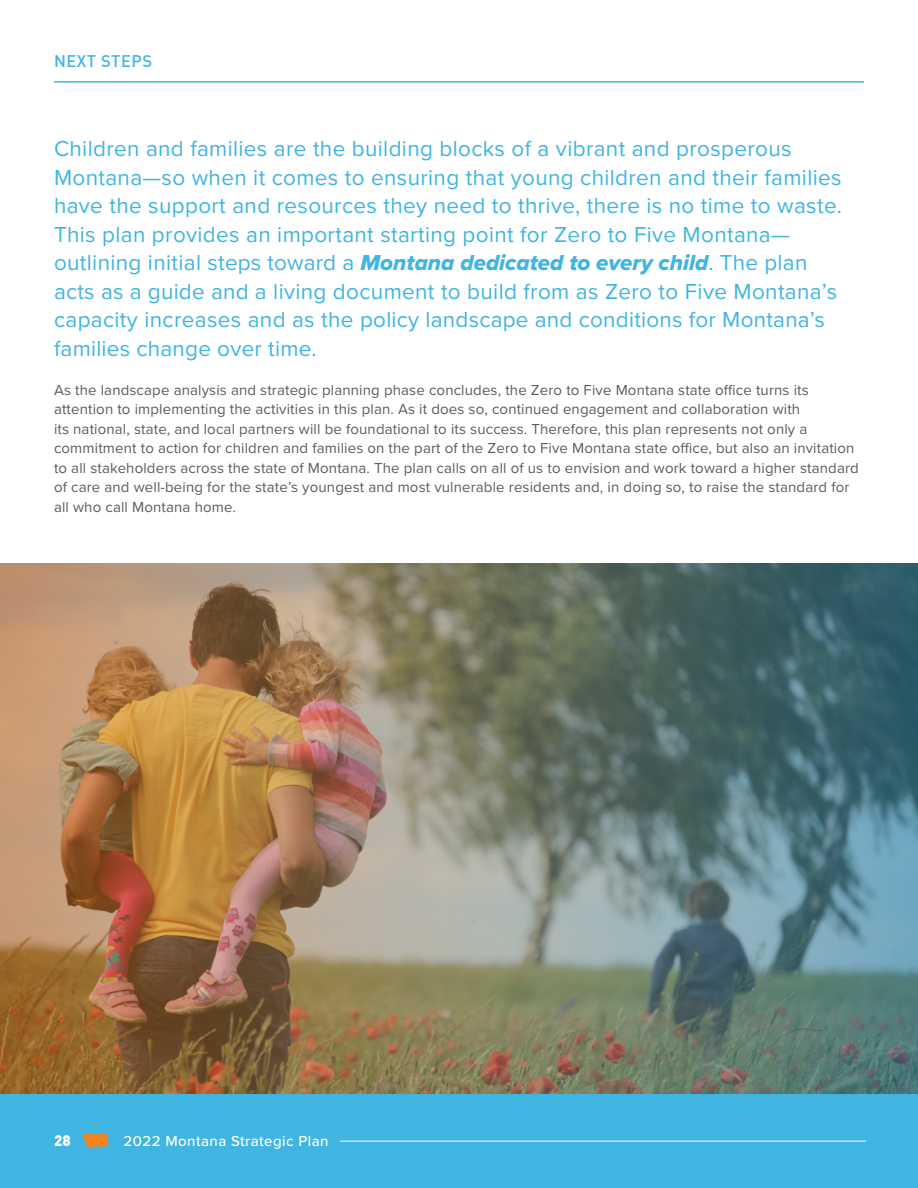
<style>
.page{position:relative;width:918px;height:1188px;background:#fff}
.page>*{position:absolute;margin:0;border:0;box-sizing:border-box;transform-origin:0 0}
.t1{font:22.5px/28.5px "Proxima Nova";letter-spacing:.015em;color:#40b5e2}
.t2{font:500 16.5px "DIN Pro";letter-spacing:.03em;color:#40b5e2}
.t3{font:15px/19.5px "Proxima Nova";letter-spacing:.01em;color:#585d63}
.t4{font:500 15px "Proxima Nova";letter-spacing:.03em;color:#fff}
.t5{font:900 15px "DIN Pro";color:#fff}
.s1{font-family:"Proxima Nova Extrabld It"}
</style>
<div class="page">
<div style="left:0;top:1084px;width:918px;height:104px;background:#40b5e2"></div>
<svg style="left:83px;top:1134px;width:25px;height:14px"></svg>
<hr style="left:340px;top:1141px;width:526px;height:1px;background:#fff">
<hr style="left:54px;top:81px;width:810px;height:2px;background:#40b5e2">
<img style="left:0;top:564px;width:918px;height:530px">
<p class="t2" style="left:54px;top:50px;width:100px">NEXT STEPS</p>
<p class="t1" style="left:54px;top:135px;width:790px">Children and families are the building blocks of a vibrant and prosperous Montana—so when it comes to ensuring that young children and their families have the support and resources they need to thrive, there is no time to waste.<br>This plan provides an important starting point for Zero to Five Montana— outlining initial steps toward a <span class="s1">Montana dedicated to every child</span>. The plan acts as a guide and a living document to build from as Zero to Five Montana’s capacity increases and as the policy landscape and conditions for Montana’s families change over time.</p>
<p class="t3" style="left:54px;top:380px;width:806px">As the landscape analysis and strategic planning phase concludes, the Zero to Five Montana state office turns its attention to implementing the activities in this plan. As it does so, continued engagement and collaboration with<br>its national, state, and local partners will be foundational to its success. Therefore, this plan represents not only a commitment to action for children and families on the part of the Zero to Five Montana state office, but also an invitation to all stakeholders across the state of Montana. The plan calls on all of us to envision and work toward a higher standard of care and well-being for the state’s youngest and most vulnerable residents and, in doing so, to raise the standard for all who call Montana home.</p>
<p class="t5" style="left:54px;top:1130px;width:18px">28</p>
<p class="t4" style="left:124px;top:1132px;width:206px">2022 Montana Strategic Plan</p>
</div>
